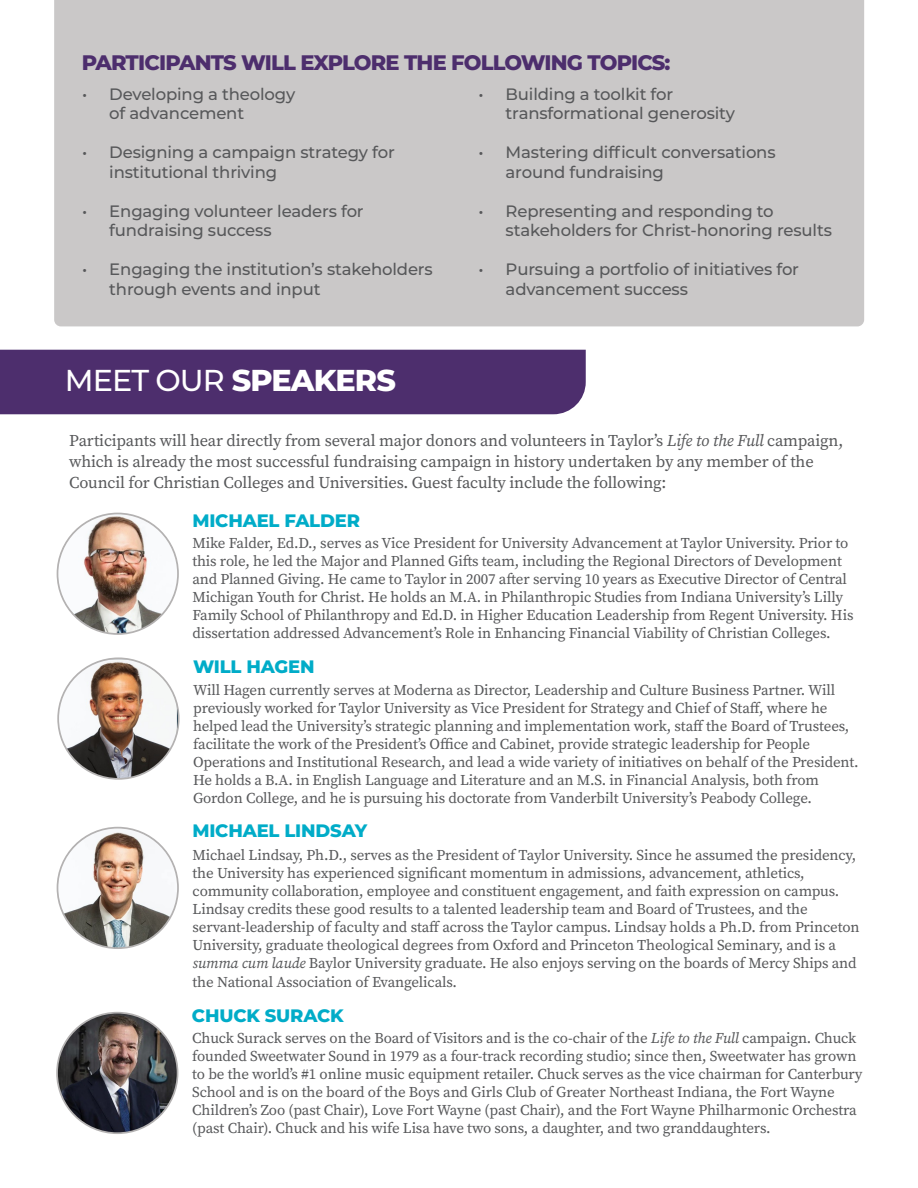
<style>
.page{position:relative;width:918px;height:1188px;background:#fff}
.page>*{position:absolute;margin:0;border:0;box-sizing:border-box;transform-origin:0 0}
.t1{font:800 30.15px "Montserrat";letter-spacing:-.03em;color:#fff}
.t2{font:800 21px "Montserrat";letter-spacing:-.04em;color:#4d2e6d}
.t3{font:800 18px "Montserrat";letter-spacing:-.01em;color:#00acc8}
.t4{font:500 16.5px/19.5px "Montserrat";letter-spacing:-.01em;color:#57585a}
.t5{font:16.5px/21px "Source Serif Variable";letter-spacing:-.01em;color:#57585a}
.t6{font:15px/18px "Source Serif Variable";letter-spacing:-.01em;color:#57585a}
.s1{font-weight:500}
.s2{font-style:italic}
</style>
<div class="page">
<div style="left:54px;top:0;width:810px;height:326px;background:#cac8c8"></div>
<div style="left:0;top:350px;width:586px;height:64px;background:#4d2e6d"></div>
<img style="left:57px;top:828px;width:121px;height:120px;border-radius:60px">
<div style="left:57px;top:827px;width:122px;height:122px;border:2px solid #b4b2b2;border-radius:50%"></div>
<img style="left:57px;top:514px;width:121px;height:120px;border-radius:59px">
<div style="left:57px;top:513px;width:122px;height:122px;border:2px solid #b4b2b2;border-radius:50%"></div>
<img style="left:60px;top:660px;width:117px;height:117px">
<div style="left:57px;top:657px;width:123px;height:123px;border:2px solid #b4b2b2;border-radius:50%"></div>
<img style="left:57px;top:1013px;width:121px;height:120px;border-radius:60px">
<div style="left:56px;top:1012px;width:122px;height:122px;border:2px solid #b4b2b2;border-radius:50%"></div>
<p class="t2" style="left:82px;top:47px;width:590px">PARTICIPANTS WILL EXPLORE THE FOLLOWING TOPICS:</p>
<p class="t4" style="left:109px;top:83px;width:188px;text-indent:-27px">• Developing a theology of advancement</p>
<p class="t4" style="left:109px;top:142px;width:287px;text-indent:-27px">• Designing a campaign strategy for institutional thriving</p>
<p class="t4" style="left:109px;top:200px;width:256px;text-indent:-27px">• Engaging volunteer leaders for fundraising success</p>
<p class="t4" style="left:109px;top:259px;width:325px;text-indent:-27px">• Engaging the institution’s stakeholders through events and input</p>
<p class="t1" style="left:65px;top:358px;width:333px"><span class="s1">MEET OUR</span> SPEAKERS</p>
<p class="t4" style="left:506px;top:83px;width:231px;text-indent:-27px">• Building a toolkit for transformational generosity</p>
<p class="t4" style="left:506px;top:142px;width:272px;text-indent:-27px">• Mastering difficult conversations around fundraising</p>
<p class="t4" style="left:506px;top:200px;width:328px;text-indent:-27px">• Representing and responding to stakeholders for Christ-honoring results</p>
<p class="t4" style="left:506px;top:259px;width:295px;text-indent:-27px">• Pursuing a portfolio of initiatives for advancement success</p>
<p class="t5" style="left:69px;top:430px;width:776px">Participants will hear directly from several major donors and volunteers in Taylor’s <span class="s2">Life to the Full</span> campaign, which is already the most successful fundraising campaign in history undertaken by any member of the<br>Council for Christian Colleges and Universities. Guest faculty include the following:</p>
<p class="t3" style="left:192px;top:507px;width:169px">MICHAEL FALDER</p>
<p class="t6" style="left:192px;top:534px;width:663px">Mike Falder, Ed.D., serves as Vice President for University Advancement at Taylor University. Prior to this role, he led the Major and Planned Gifts team, including the Regional Directors of Development and Planned Giving. He came to Taylor in 2007 after serving 10 years as Executive Director of Central Michigan Youth for Christ. He holds an M.A. in Philanthropic Studies from Indiana University’s Lilly Family School of Philanthropy and Ed.D. in Higher Education Leadership from Regent University. His dissertation addressed Advancement’s Role in Enhancing Financial Viability of Christian Colleges.</p>
<p class="t3" style="left:193px;top:653px;width:123px">WILL HAGEN</p>
<p class="t6" style="left:193px;top:681px;width:667px">Will Hagen currently serves at Moderna as Director, Leadership and Culture Business Partner. Will previously worked for Taylor University as Vice President for Strategy and Chief of Staff, where he helped lead the University’s strategic planning and implementation work, staff the Board of Trustees, facilitate the work of the President’s Office and Cabinet, provide strategic leadership for People Operations and Institutional Research, and lead a wide variety of initiatives on behalf of the President.<br>He holds a B.A. in English Language and Literature and an M.S. in Financial Analysis, both from Gordon College, and he is pursuing his doctorate from Vanderbilt University’s Peabody College.</p>
<p class="t3" style="left:192px;top:817px;width:176px">MICHAEL LINDSAY</p>
<p class="t6" style="left:193px;top:846px;width:669px">Michael Lindsay, Ph.D., serves as the President of Taylor University. Since he assumed the presidency, the University has experienced significant momentum in admissions, advancement, athletics, community collaboration, employee and constituent engagement, and faith expression on campus.<br>Lindsay credits these good results to a talented leadership team and Board of Trustees, and the servant-leadership of faculty and staff across the Taylor campus. Lindsay holds a Ph.D. from Princeton University, graduate theological degrees from Oxford and Princeton Theological Seminary, and is a <span class="s2">summa cum laude</span> Baylor University graduate. He also enjoys serving on the boards of Mercy Ships and</p>
<p class="t6" style="left:193px;top:973px;width:266px">the National Association of Evangelicals.</p>
<p class="t3" style="left:192px;top:1002px;width:153px">CHUCK SURACK</p>
<p class="t6" style="left:192px;top:1029px;width:672px">Chuck Surack serves on the Board of Visitors and is the co-chair of the <span class="s2">Life to the Full</span> campaign. Chuck founded Sweetwater Sound in 1979 as a four-track recording studio; since then, Sweetwater has grown to be the world’s #1 online music equipment retailer. Chuck serves as the vice chairman for Canterbury School and is on the board of the Boys and Girls Club of Greater Northeast Indiana, the Fort Wayne Children’s Zoo (past Chair), Love Fort Wayne (past Chair), and the Fort Wayne Philharmonic Orchestra (past Chair). Chuck and his wife Lisa have two sons, a daughter, and two granddaughters.</p>
</div>
